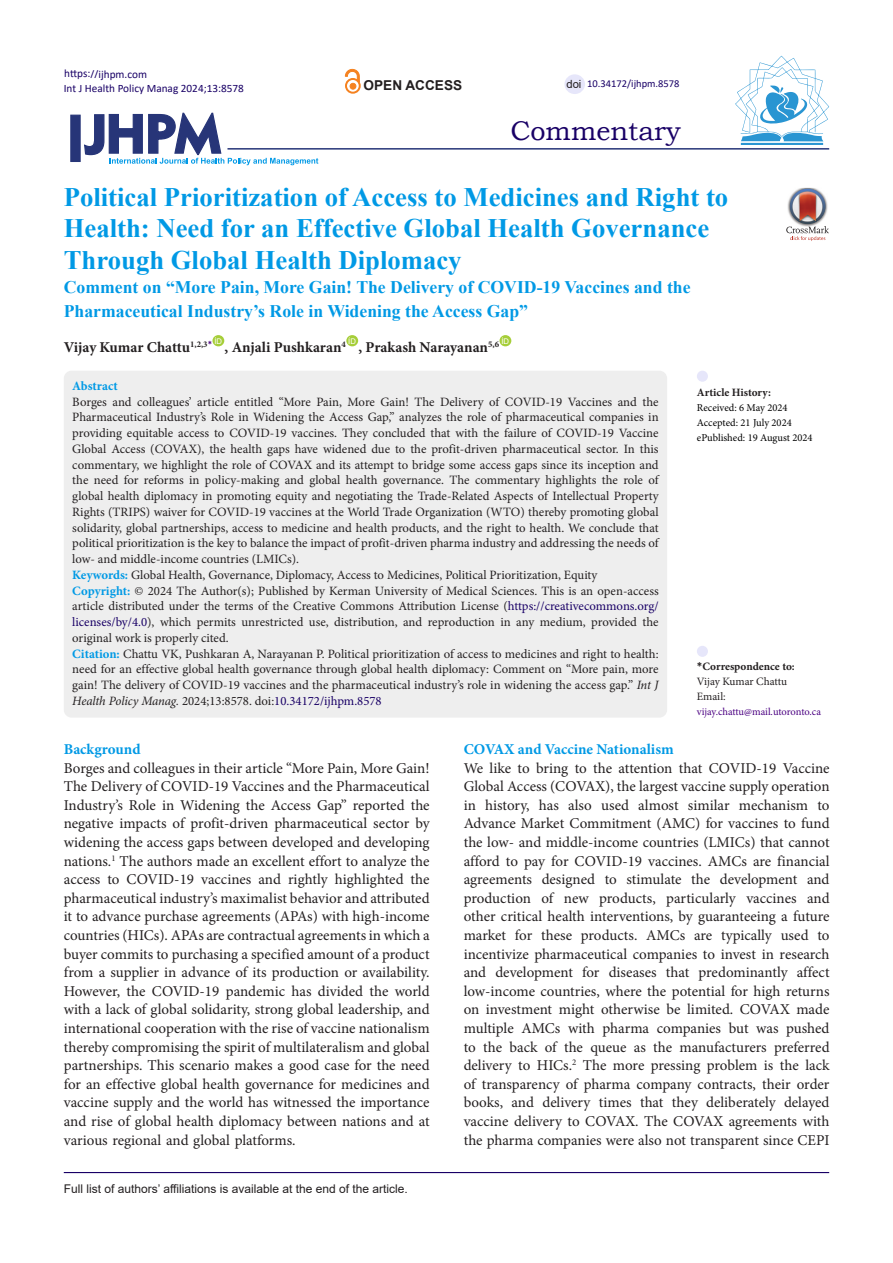
<style>
.page{position:relative;width:893px;height:1263px;background:#fff}
.page>*{position:absolute;margin:0;border:0;box-sizing:border-box;transform-origin:0 0}
.t1{font:27px "Bookman Old Style";color:#190066}
.Default{font:700 26.7px/31.5px "Times New Roman";color:#0099e5}
.Default-2{font:700 17.7px/24px "Times New Roman";color:#0099e5}
.t2{font:15px/18.6px "Minion Pro";letter-spacing:-.005em;color:#231f20;text-align:justify}
.Default-3{font:700 15px "Minion Pro";color:#231f20}
.t3{font:700 15px "Minion Pro";color:#0099e5}
.t4{font:700 13.65px "Arial";color:#231f20}
.t5{font:12.75px/15.8px "Minion Pro";color:#231f20;text-align:justify}
.Default-4{font:700 12.75px "Minion Pro";color:#0099e5}
.t6{font:12px "Arial";color:#231f20}
.t7{font:11.25px "Calibri";color:#190066}
.t8{font:700 11.25px "Minion Pro";color:#231f20}
.t9{font:11.25px "Minion Pro";letter-spacing:-.01em;color:#231f20}
.t10{font:11.25px "Arial";color:#231f20}
.t11{font:10.5px "Minion Pro";color:#000}
.t12{font:10.5px "Minion Pro";letter-spacing:-.01em;color:#4b0082}
.t13{font:10.5px "Calibri";color:#190066}
.t14{font:7.8px "Arial";color:#fff}
.s1{font-weight:700;color:#0099e5}
.s2{color:#190066}
.s3{font-style:italic}
.s4{font-family:"Calibri"}
</style>
<div class="page">
<svg style="left:84px;top:112px;width:234px;height:53px"></svg>
<div style="left:70px;top:115px;width:11px;height:47px;background:#273578;border:1px solid #273578"></div>
<div style="left:212px;top:335px;width:12px;height:11px;background:#a6ce39;border-radius:50%"></div>
<div style="left:346px;top:335px;width:12px;height:11px;background:#a6ce39;border-radius:50%"></div>
<div style="left:499px;top:335px;width:12px;height:11px;background:#a6ce39;border-radius:50%"></div>
<hr style="left:227px;top:148px;width:602px;height:2px;background:#273578">
<div style="left:64px;top:371px;width:603px;height:347px;background:#eee;border-radius:8px"></div>
<div style="left:697px;top:646px;width:11px;height:11px;background:#e6e6fa;border-radius:50%"></div>
<div style="left:697px;top:371px;width:11px;height:11px;background:#e6e6fa;border-radius:50%"></div>
<hr style="left:64px;top:1172px;width:765px;height:1px;background:#190066">
<hr style="left:741px;top:143px;width:82px;height:2px;background:#2995d2">
<svg style="left:735px;top:56px;width:94px;height:85px"></svg>
<div style="left:564px;top:74px;width:21px;height:20px;background:#e6e6fa;border-radius:50%"></div>
<img style="left:798px;top:188px;width:18px;height:1px">
<svg style="left:786px;top:189px;width:43px;height:52px"></svg>
<div style="left:345px;top:78px;width:16px;height:16px;border:2px solid #f58220;border-radius:50%"></div>
<svg style="left:345px;top:69px;width:14px;height:20px"></svg>
<p class="t7" style="left:64px;top:66px;width:84px">https://ijhpm.com</p>
<p class="t7" style="left:64px;top:81px;width:182px">Int J Health Policy Manag 2024;13:8578</p>
<p class="t4" style="left:364px;top:76px;width:100px">OPEN ACCESS</p>
<p class="t10" style="left:566px;top:76px;width:17px">doi</p>
<p class="t13" style="left:587px;top:76px;width:94px">10.34172/ijhpm.8578</p>
<p class="t1" style="left:510px;top:113px;width:172px">Commentary</p>
<p class="Default" style="left:64px;top:180px;width:666px">Political Prioritization of Access to Medicines and Right to<br>Health: Need for an Effective Global Health Governance<br>Through Global Health Diplomacy</p>
<p class="Default-2" style="left:64px;top:274px;width:628px">Comment on “More Pain, More Gain! The Delivery of COVID-19 Vaccines and the<br>Pharmaceutical Industry’s Role in Widening the Access Gap”</p>
<p class="Default-3" style="left:64px;top:336px;width:150px">Vijay Kumar Chattu<sup>1,2,3</sup><sup>*</sup></p>
<p class="t14" style="left:214px;top:336px;width:9px">ID</p>
<p class="t14" style="left:348px;top:336px;width:9px">ID</p>
<p class="t14" style="left:501px;top:336px;width:9px">ID</p>
<p class="Default-3" style="left:358px;top:336px;width:142px">, Prakash Narayanan<sup>5,6</sup></p>
<p class="Default-3" style="left:225px;top:336px;width:123px">, Anjali Pushkaran<sup>4</sup></p>
<p class="Default-4" style="left:72px;top:377px;width:47px">Abstract</p>
<p class="t5" style="left:72px;top:394px;width:588px">Borges and colleagues’ article entitled “More Pain, More Gain! The Delivery of COVID-19 Vaccines and the Pharmaceutical Industry’s Role in Widening the Access Gap,” analyzes the role of pharmaceutical companies in providing equitable access to COVID-19 vaccines. They concluded that with the failure of COVID-19 Vaccine Global Access (COVAX), the health gaps have widened due to the profit-driven pharmaceutical sector. In this commentary, we highlight the role of COVAX and its attempt to bridge some access gaps since its inception and the need for reforms in policy-making and global health governance. The commentary highlights the role of global health diplomacy in promoting equity and negotiating the Trade-Related Aspects of Intellectual Property Rights (TRIPS) waiver for COVID-19 vaccines at the World Trade Organization (WTO) thereby promoting global solidarity, global partnerships, access to medicine and health products, and the right to health. We conclude that political prioritization is the key to balance the impact of profit-driven pharma industry and addressing the needs of low- and middle-income countries (LMICs).</p>
<p class="t5" style="left:72px;top:567px;width:527px"><span class="s1">Keywords:</span> Global Health, Governance, Diplomacy, Access to Medicines, Political Prioritization, Equity</p>
<p class="t5" style="left:72px;top:583px;width:588px"><span class="s1">Copyright:</span> © 2024 The Author(s); Published by Kerman University of Medical Sciences. This is an open-access article distributed under the terms of the Creative Commons Attribution License (<span class="s2">https://creativecommons.org/ licenses/by/4.0</span>), which permits unrestricted use, distribution, and reproduction in any medium, provided the original work is properly cited.</p>
<p class="t5" style="left:72px;top:646px;width:588px"><span class="s1">Citation:</span> Chattu VK, Pushkaran A, Narayanan P. Political prioritization of access to medicines and right to health: need for an effective global health governance through global health diplomacy: Comment on “More pain, more gain! The delivery of COVID-19 vaccines and the pharmaceutical industry’s role in widening the access gap.” <span class="s3">Int J Health Policy Manag.</span> 2024;13:8578. doi:<span class="s2">10.34172/ijhpm.8578</span></p>
<p class="t8" style="left:697px;top:384px;width:76px">Article History:</p>
<p class="t11" style="left:697px;top:401px;width:92px">Received: 6 May 2024</p>
<p class="t11" style="left:697px;top:416px;width:96px">Accepted: 21 July 2024</p>
<p class="t11" style="left:697px;top:431px;width:117px">ePublished: 19 August 2024</p>
<p class="t8" style="left:697px;top:658px;width:99px"><span class="s4">*</span>Correspondence to:</p>
<p class="t9" style="left:697px;top:674px;width:92px">Vijay Kumar Chattu</p>
<p class="t9" style="left:697px;top:689px;width:30px">Email:</p>
<p class="t12" style="left:697px;top:705px;width:126px">vijay.chattu@mail.utoronto.ca</p>
<p class="t3" style="left:64px;top:739px;width:78px">Background</p>
<p class="t2" style="left:64px;top:759px;width:367px">Borges and colleagues in their article “More Pain, More Gain!<br>The Delivery of COVID-19 Vaccines and the Pharmaceutical Industry’s Role in Widening the Access Gap” reported the negative impacts of profit-driven pharmaceutical sector by widening the access gaps between developed and developing nations.<sup>1</sup> The authors made an excellent effort to analyze the access to COVID-19 vaccines and rightly highlighted the pharmaceutical industry’s maximalist behavior and attributed it to advance purchase agreements (APAs) with high-income countries (HICs). APAs are contractual agreements in which a buyer commits to purchasing a specified amount of a product from a supplier in advance of its production or availability.<br>However, the COVID-19 pandemic has divided the world with a lack of global solidarity, strong global leadership, and international cooperation with the rise of vaccine nationalism thereby compromising the spirit of multilateralism and global partnerships. This scenario makes a good case for the need for an effective global health governance for medicines and vaccine supply and the world has witnessed the importance and rise of global health diplomacy between nations and at various regional and global platforms.</p>
<p class="t6" style="left:64px;top:1180px;width:346px">Full list of authors’ affiliations is available at the end of the article.</p>
<p class="t3" style="left:464px;top:739px;width:212px">COVAX and Vaccine Nationalism</p>
<p class="t2" style="left:464px;top:759px;width:367px">We like to bring to the attention that COVID-19 Vaccine Global Access (COVAX), the largest vaccine supply operation in history, has also used almost similar mechanism to Advance Market Commitment (AMC) for vaccines to fund the low- and middle-income countries (LMICs) that cannot afford to pay for COVID-19 vaccines. AMCs are financial agreements designed to stimulate the development and production of new products, particularly vaccines and other critical health interventions, by guaranteeing a future market for these products. AMCs are typically used to incentivize pharmaceutical companies to invest in research and development for diseases that predominantly affect low-income countries, where the potential for high returns on investment might otherwise be limited. COVAX made multiple AMCs with pharma companies but was pushed to the back of the queue as the manufacturers preferred delivery to HICs.<sup>2</sup> The more pressing problem is the lack of transparency of pharma company contracts, their order books, and delivery times that they deliberately delayed vaccine delivery to COVAX. The COVAX agreements with the pharma companies were also not transparent since CEPI</p>
</div>
